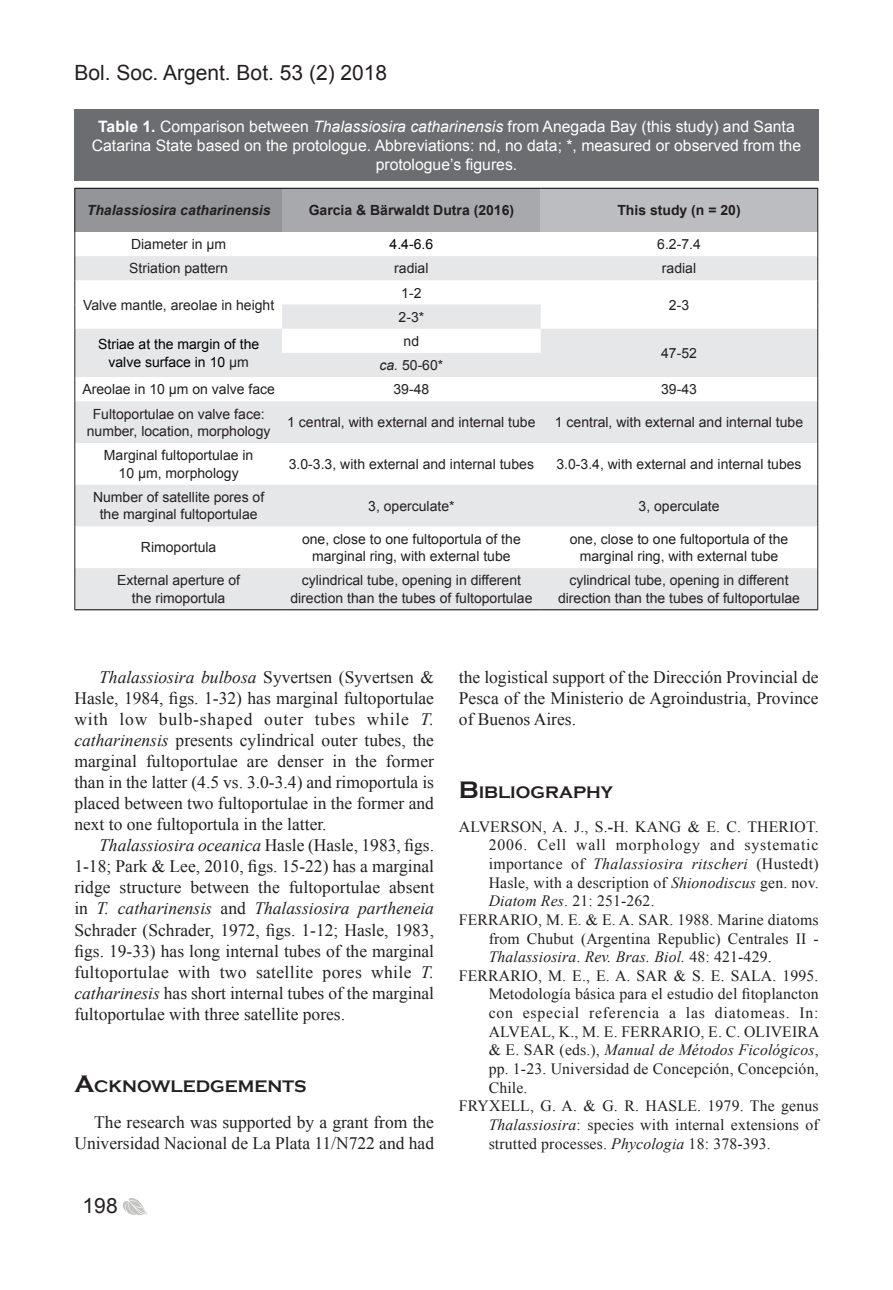
<style>
.page{position:relative;width:893px;height:1290px;background:#fff}
.page>*{position:absolute;margin:0;border:0;box-sizing:border-box;transform-origin:0 0}
.t1{font:21px "Arial";color:#231f20}
.Texto_General{font:17.5px/21px "Times New Roman";color:#231f20;text-align:justify}
.TituloCapitulo{font:700 17.15px "Copperplate Gothic";color:#231f20}
.Bibliografia{font:15.75px/18.7px "Times New Roman";letter-spacing:.01em;color:#231f20;text-align:justify}
.Titulo_de_Tabla{font:15.75px/18.9px "Arial";color:#fff;text-align:center}
.TextoTabla{font:14px/17.5px "Arial";color:#231f20;text-align:center}
.TextoTabla-2{font:14px/17.5px "Arial";color:#000;text-align:center}
.TextoTabla-3{font:700 14px "Arial";color:#231f20}
.TextoTabla-4{font:italic 700 14px "Arial";color:#231f20}
.TextoTabla-5{font:14px "Arial";color:#212121}
.s1{font-weight:700}
.s2{font-style:italic}
.s3{color:#212121}
.s4{font-size:24.5px}
</style>
<div class="page">
<svg style="left:123px;top:1198px;width:25px;height:17px"></svg>
<div style="left:74px;top:110px;width:745px;height:71px;background:#6c6d70"></div>
<div style="left:75px;top:188px;width:207px;height:44px;background:#939598"></div>
<div style="left:282px;top:188px;width:259px;height:44px;background:#a8a9ad"></div>
<div style="left:541px;top:188px;width:277px;height:44px;background:#bcbdc0"></div>
<svg style="left:75px;top:256px;width:742px;height:353px;fill:#e6e7e9"></svg>
<hr style="left:74px;top:188px;width:208px;height:1px;background:#000">
<hr style="left:282px;top:188px;width:259px;height:1px;background:#000">
<hr style="left:541px;top:188px;width:277px;height:1px;background:#000">
<hr style="left:74px;top:189px;width:1px;height:43px;background:#231f20">
<hr style="left:817px;top:189px;width:1px;height:43px;background:#231f20">
<svg style="left:74px;top:232px;width:1px;height:169px"></svg>
<svg style="left:817px;top:232px;width:1px;height:169px"></svg>
<hr style="left:74px;top:401px;width:1px;height:42px;background:#231f20">
<hr style="left:817px;top:401px;width:1px;height:42px;background:#231f20">
<hr style="left:74px;top:443px;width:1px;height:42px;background:#231f20">
<hr style="left:817px;top:443px;width:1px;height:42px;background:#231f20">
<hr style="left:74px;top:485px;width:1px;height:41px;background:#231f20">
<hr style="left:817px;top:485px;width:1px;height:41px;background:#231f20">
<hr style="left:74px;top:526px;width:1px;height:42px;background:#231f20">
<hr style="left:817px;top:526px;width:1px;height:42px;background:#231f20">
<hr style="left:74px;top:568px;width:1px;height:41px;background:#231f20">
<hr style="left:817px;top:568px;width:1px;height:41px;background:#231f20">
<hr style="left:74px;top:609px;width:208px;height:1px;background:#000">
<hr style="left:282px;top:609px;width:259px;height:1px;background:#000">
<hr style="left:541px;top:609px;width:277px;height:1px;background:#000">
<p class="t1" style="left:74px;top:59px;width:314px">Bol. Soc. Argent. Bot. 53 (2) 2018</p>
<p class="Titulo_de_Tabla" style="left:92px;top:117px;width:711px"><span class="s1">Table 1.</span> Comparison between <span class="s2">Thalassiosira catharinensis</span> from Anegada Bay (this study) and Santa<br>Catarina State based on the protologue. Abbreviations: nd, no data; *, measured or observed from the protologue’s figures.</p>
<p class="TextoTabla-4" style="left:87px;top:201px;width:185px">Thalassiosira catharinensis</p>
<p class="TextoTabla-3" style="left:309px;top:201px;width:207px">Garcia &amp; Bärwaldt Dutra (2016)</p>
<p class="TextoTabla-3" style="left:617px;top:201px;width:125px">This study (n = 20)</p>
<p class="TextoTabla" style="left:131px;top:236px;width:97px">Diameter in µm</p>
<p class="TextoTabla-2" style="left:390px;top:236px;width:45px">4.4-6.6</p>
<p class="TextoTabla-5" style="left:657px;top:235px;width:45px">6.2-7.4</p>
<p class="TextoTabla" style="left:129px;top:260px;width:100px">Striation pattern</p>
<p class="TextoTabla" style="left:394px;top:260px;width:36px">radial</p>
<p class="TextoTabla" style="left:662px;top:260px;width:36px">radial</p>
<p class="TextoTabla" style="left:83px;top:296px;width:193px">Valve mantle, areolae in height</p>
<p class="TextoTabla" style="left:401px;top:284px;width:22px">1-2</p>
<p class="TextoTabla" style="left:669px;top:296px;width:22px">2-3</p>
<p class="TextoTabla" style="left:399px;top:308px;width:27px">2-3*</p>
<p class="TextoTabla-2" style="left:98px;top:336px;width:163px">Striae at the margin of the valve surface in 10 <span class="s3">μm</span></p>
<p class="TextoTabla" style="left:404px;top:332px;width:17px">nd</p>
<p class="TextoTabla" style="left:379px;top:357px;width:65px"><span class="s2">ca.</span> 50-60*</p>
<p class="TextoTabla" style="left:661px;top:344px;width:37px">47-52</p>
<p class="TextoTabla" style="left:82px;top:381px;width:194px">Areolae in 10 µm on valve face</p>
<p class="TextoTabla" style="left:394px;top:381px;width:37px">39-48</p>
<p class="TextoTabla" style="left:661px;top:381px;width:37px">39-43</p>
<p class="TextoTabla" style="left:87px;top:405px;width:185px">Fultoportulae on valve face: number, location, morphology</p>
<p class="TextoTabla" style="left:287px;top:414px;width:250px">1 central, with external and internal tube</p>
<p class="TextoTabla" style="left:555px;top:414px;width:250px">1 central, with external and internal tube</p>
<p class="TextoTabla" style="left:104px;top:447px;width:151px">Marginal fultoportulae in<br>10 µm, morphology</p>
<p class="TextoTabla" style="left:289px;top:455px;width:247px">3.0-3.3, with external and internal tubes</p>
<p class="TextoTabla" style="left:556px;top:455px;width:247px">3.0-3.4, with external and internal tubes</p>
<p class="TextoTabla" style="left:93px;top:488px;width:173px">Number of satellite pores of the marginal fultoportulae</p>
<p class="TextoTabla" style="left:368px;top:497px;width:88px">3, operculate*</p>
<p class="TextoTabla" style="left:639px;top:497px;width:82px">3, operculate</p>
<p class="TextoTabla" style="left:141px;top:539px;width:77px">Rimoportula</p>
<p class="TextoTabla" style="left:302px;top:530px;width:220px">one, close to one fultoportula of the marginal ring, with external tube</p>
<p class="TextoTabla" style="left:570px;top:530px;width:220px">one, close to one fultoportula of the marginal ring, with external tube</p>
<p class="TextoTabla" style="left:117px;top:572px;width:124px">External aperture of the rimoportula</p>
<p class="TextoTabla" style="left:290px;top:572px;width:244px">cylindrical tube, opening in different direction than the tubes of fultoportulae</p>
<p class="TextoTabla" style="left:558px;top:572px;width:244px">cylindrical tube, opening in different direction than the tubes of fultoportulae</p>
<p class="Texto_General" style="left:74px;top:667px;width:361px;text-indent:25px"><span class="s2">Thalassiosira bulbosa</span> Syvertsen (Syvertsen &amp; Hasle, 1984, figs. 1-32) has marginal fultoportulae with low bulb-shaped outer tubes while <span class="s2">T. catharinensis</span> presents cylindrical outer tubes, the marginal fultoportulae are denser in the former than in the latter (4.5 vs. 3.0-3.4) and rimoportula is placed between two fultoportulae in the former and next to one fultoportula in the latter.</p>
<p class="Texto_General" style="left:74px;top:835px;width:361px;text-indent:25px"><span class="s2">Thalassiosira oceanica</span> Hasle (Hasle, 1983, figs.<br>1-18; Park &amp; Lee, 2010, figs. 15-22) has a marginal ridge structure between the fultoportulae absent in <span class="s2">T. catharinensis</span> and <span class="s2">Thalassiosira partheneia </span>Schrader (Schrader, 1972, figs. 1-12; Hasle, 1983, figs. 19-33) has long internal tubes of the marginal fultoportulae with two satellite pores while <span class="s2">T. catharinesis</span> has short internal tubes of the marginal fultoportulae with three satellite pores.</p>
<p class="TituloCapitulo" style="left:74px;top:1077px;width:234px"><span class="s4">A</span>CKNOWLEDGEMENTS</p>
<p class="Texto_General" style="left:74px;top:1111px;width:361px;text-align:right">The research was supported by a grant from the<br>Universidad Nacional de La Plata 11/N722 and had</p>
<p class="t1" style="left:83px;top:1192px;width:37px">198</p>
<p class="Texto_General" style="left:459px;top:667px;width:361px">the logistical support of the Dirección Provincial de Pesca of the Ministerio de Agroindustria, Province of Buenos Aires.</p>
<p class="TituloCapitulo" style="left:459px;top:783px;width:156px"><span class="s4">B</span>IBLIOGRAPHY</p>
<p class="Bibliografia" style="left:489px;top:817px;width:331px;text-indent:-30px">ALVERSON, A. J., S.<span class="s1">-</span>H. KANG &amp; E. C. THERIOT.<br>2006. Cell wall morphology and systematic importance of <span class="s2">Thalassiosira ritscheri</span> (Hustedt)<br>Hasle, with a description of <span class="s2">Shionodiscus</span> gen. nov.<br><span class="s2">Diatom Res</span>. 21: 251-262.</p>
<p class="Bibliografia" style="left:489px;top:910px;width:331px;text-indent:-30px">FERRARIO, M. E. &amp; E. A. SAR. 1988. Marine diatoms from Chubut (Argentina Republic) Centrales II - <span class="s2">Thalassiosira</span>. <span class="s2">Rev. Bras. Biol.</span> 48: 421-429.</p>
<p class="Bibliografia" style="left:489px;top:966px;width:332px;text-indent:-30px">FERRARIO, M. E., E. A. SAR &amp; S. E. SALA. 1995.<br>Metodología básica para el estudio del fitoplancton con especial referencia a las diatomeas. In:<br>ALVEAL, K., M. E. FERRARIO, E. C. OLIVEIRA &amp; E. SAR (eds.), <span class="s2">Manual de Métodos Ficológicos</span>, pp. 1-23. Universidad de Concepción, Concepción, Chile.</p>
<p class="Bibliografia" style="left:489px;top:1096px;width:331px;text-indent:-30px">FRYXELL, G. A. &amp; G. R. HASLE. 1979. The genus <span class="s2">Thalassiosira</span>: species with internal extensions of strutted processes. <span class="s2">Phycologia</span> 18: 378-393.</p>
</div>
